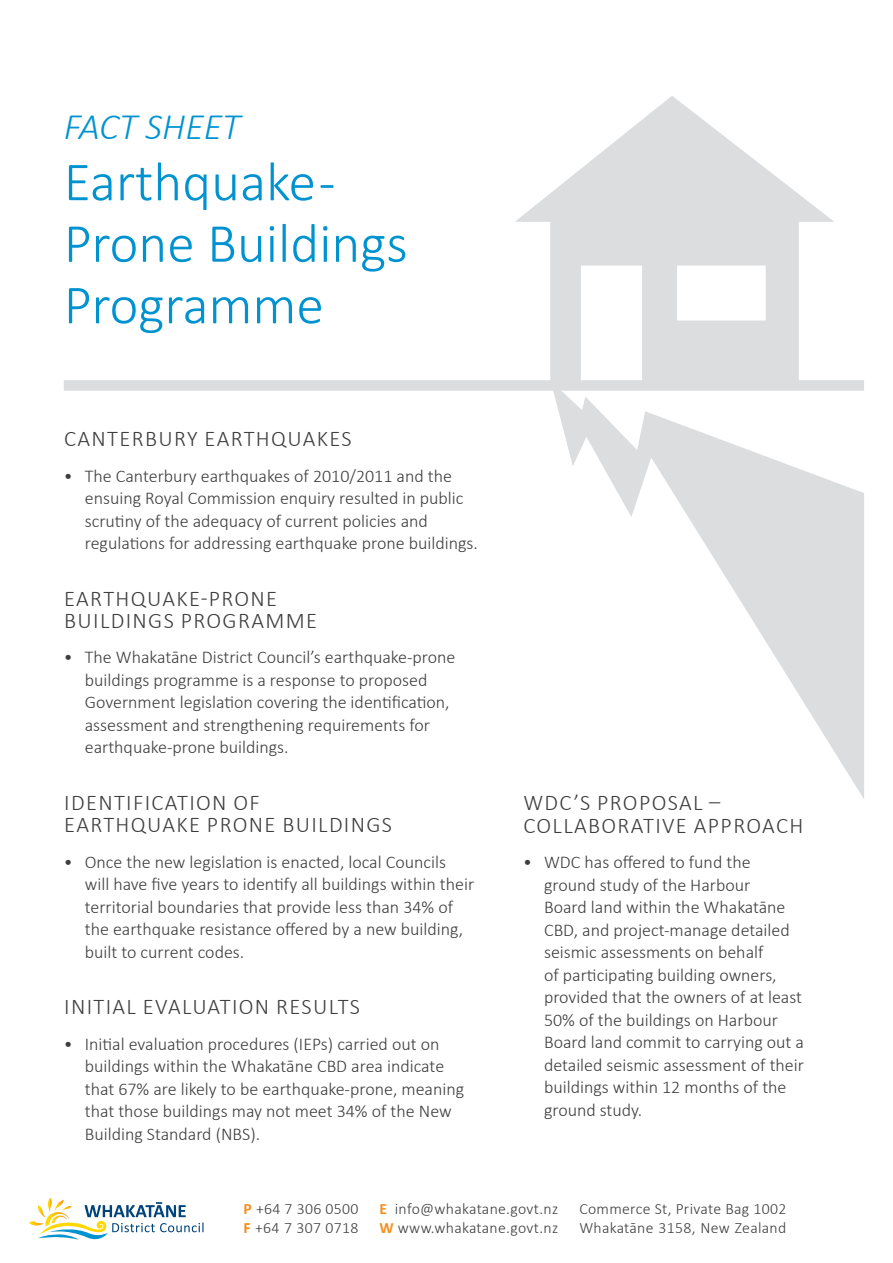
<style>
.page{position:relative;width:893px;height:1263px;background:#fff}
.page>*{position:absolute;margin:0;border:0;box-sizing:border-box;transform-origin:0 0}
.t1{font:300 55.5px/61.5px "Calibri";color:#0093d0}
.t2{font:italic 300 37.5px "Calibri";color:#0093d0}
.t3{font:300 22.5px/22.5px "Calibri";letter-spacing:.06em;color:#3e3e3f}
.t4{font:300 18px/22.5px "Calibri";color:#3e3e3f}
.t5{font:300 15.75px/18.9px "Calibri";letter-spacing:.02em;color:#3e3e3f}
.s1{font-weight:700;color:#f68e1e}
</style>
<div class="page">
<svg style="left:29px;top:1198px;width:175px;height:41px"></svg>
<svg style="left:515px;top:96px;width:319px;height:284px;fill:#dcdddf"></svg>
<svg style="left:553px;top:391px;width:311px;height:408px"></svg>
<div style="left:64px;top:380px;width:800px;height:11px;background:#dcdddf"></div>
<h2 class="t2" style="left:64px;top:103px;width:178px">FACT SHEET</h2>
<h1 class="t1" style="left:64px;top:150px;width:345px">Earthquake -<br>Prone Buildings<br>Programme</h1>
<p class="t3" style="left:64px;top:427px;width:289px">Canterbury Earthquakes</p>
<p class="t4" style="left:85px;top:464px;width:395px;text-indent:-21px">• The Canterbury earthquakes of 2010/2011 and the ensuing Royal Commission enquiry resulted in public scrutiny of the adequacy of current policies and regulations for addressing earthquake prone buildings.</p>
<p class="t3" style="left:64px;top:587px;width:251px">Earthquake-Prone<br>Buildings Programme</p>
<p class="t4" style="left:85px;top:646px;width:372px;text-indent:-21px">• The Whakatāne District Council’s earthquake-prone buildings programme is a response to proposed Government legislation covering the identification, assessment and strengthening requirements for earthquake-prone buildings.</p>
<p class="t3" style="left:64px;top:791px;width:329px">I dentification of<br>Earthquake Prone Buildings</p>
<p class="t4" style="left:85px;top:850px;width:391px;text-indent:-21px">• Once the new legislation is enacted, local Councils will have five years to identify all buildings within their territorial boundaries that provide less than 34% of the earthquake resistance offered by a new building, built to current codes.</p>
<p class="t3" style="left:64px;top:995px;width:297px">I nitial Evaluation Results</p>
<p class="t4" style="left:85px;top:1032px;width:381px;text-indent:-21px">• I nitial evaluation procedures (I EPs) carried out on buildings within the Whakatāne CBD area indicate that 67% are likely to be earthquake-prone, meaning that those buildings may not meet 34% of the New Building Standard (N BS).</p>
<p class="t3" style="left:523px;top:791px;width:198px">WDC’s Proposal –<br>CollaborativeAppr</p>
<p class="t3" style="left:746px;top:814px;width:59px">oach</p>
<p class="t4" style="left:544px;top:851px;width:262px;text-indent:-21px">• WDC has offered to fund the ground study of the Harbour<br>Board land within the Whakatāne<br>CBD, and project-manage detailed seismic assessments on behalf<br>of participating building owners, provided that the owners of at least<br>50% of the buildings on Harbour<br>Board land commit to carrying out a detailed seismic assessment of their buildings within 12 months of the ground study.</p>
<p class="t5" style="left:379px;top:1199px;width:180px"><span class="s1">E</span> info@whakatane.govt.nz<br><span class="s1">W</span> www.whakatane.govt.nz</p>
<p class="t5" style="left:243px;top:1199px;width:117px"><span class="s1">P</span> +64 7 306 0500<br><span class="s1">F</span> +64 7 307 0718</p>
<p class="t5" style="left:579px;top:1199px;width:208px">Commerce St, Private Bag 1002<br>Whakatāne 3158, New Zealand</p>
</div>
